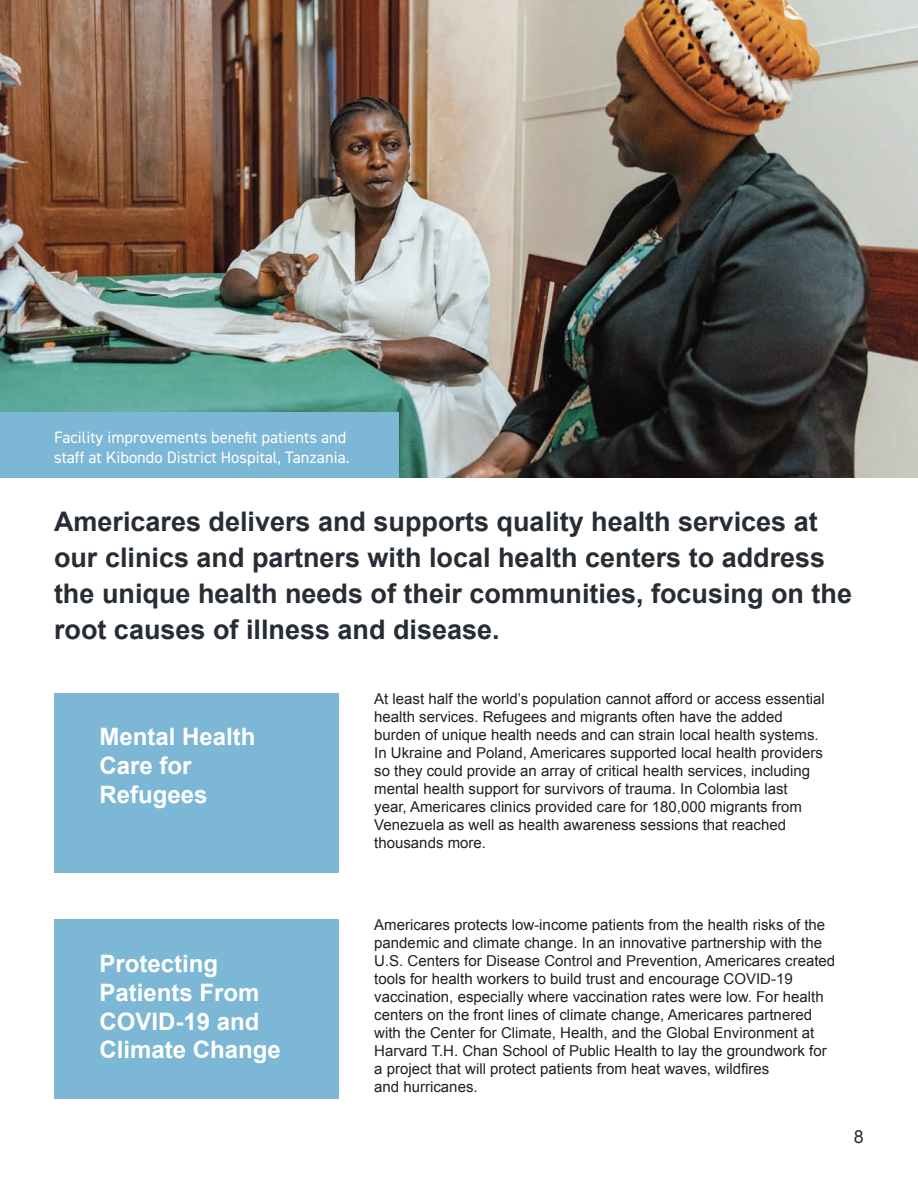
<style>
.page{position:relative;width:918px;height:1188px;background:#fff}
.page>*{position:absolute;margin:0;border:0;box-sizing:border-box;transform-origin:0 0}
.t1{font:700 27px/36px "Arial";color:#272d35}
.t2{font:700 24px/28.8px "Arial";color:#fff}
.t3{font:18px "Arial";color:#272d35}
.t4{font:16.5px/19.8px "DIN2014";color:#fff}
.t5{font:15px/18px "Arial";color:#231f20}
</style>
<div class="page">
<img style="left:0;top:0;width:918px;height:478px">
<div style="left:54px;top:693px;width:284px;height:180px;background:#7cb7d5"></div>
<div style="left:54px;top:919px;width:284px;height:180px;background:#7cb7d5"></div>
<div style="left:0;top:413px;width:399px;height:65px;background:#7cb7d5"></div>
<p class="t4" style="left:54px;top:427px;width:297px">Facility improvements benefit patients and staff at Kibondo District Hospital, Tanzania.</p>
<h1 class="t1" style="left:54px;top:505px;width:800px">Americares delivers and supports quality health services at our clinics and partners with local health centers to address the unique health needs of their communities, focusing on the root causes of illness and disease.</h1>
<h2 class="t2" style="left:99px;top:723px;width:158px">Mental Health<br>Care for<br>Refugees</h2>
<h2 class="t2" style="left:99px;top:950px;width:183px">Protecting<br>Patients From<br>COVID-19 and<br>Climate Change</h2>
<p class="t5" style="left:374px;top:690px;width:452px">At least half the world’s population cannot afford or access essential health services. Refugees and migrants often have the added burden of unique health needs and can strain local health systems.<br>In Ukraine and Poland, Americares supported local health providers so they could provide an array of critical health services, including mental health support for survivors of trauma. In Colombia last<br>year, Americares clinics provided care for 180,000 migrants from Venezuela as well as health awareness sessions that reached thousands more.</p>
<p class="t5" style="left:374px;top:916px;width:463px">Americares protects low-income patients from the health risks of the pandemic and climate change. In an innovative partnership with the U.S. Centers for Disease Control and Prevention, Americares created tools for health workers to build trust and encourage COVID-19 vaccination, especially where vaccination rates were low. For health centers on the front lines of climate change, Americares partnered with the Center for Climate, Health, and the Global Environment at Harvard T.H. Chan School of Public Health to lay the groundwork for a project that will protect patients from heat waves, wildfires<br>and hurricanes.</p>
<p class="t3" style="left:854px;top:1125px;width:12px">8</p>
</div>
